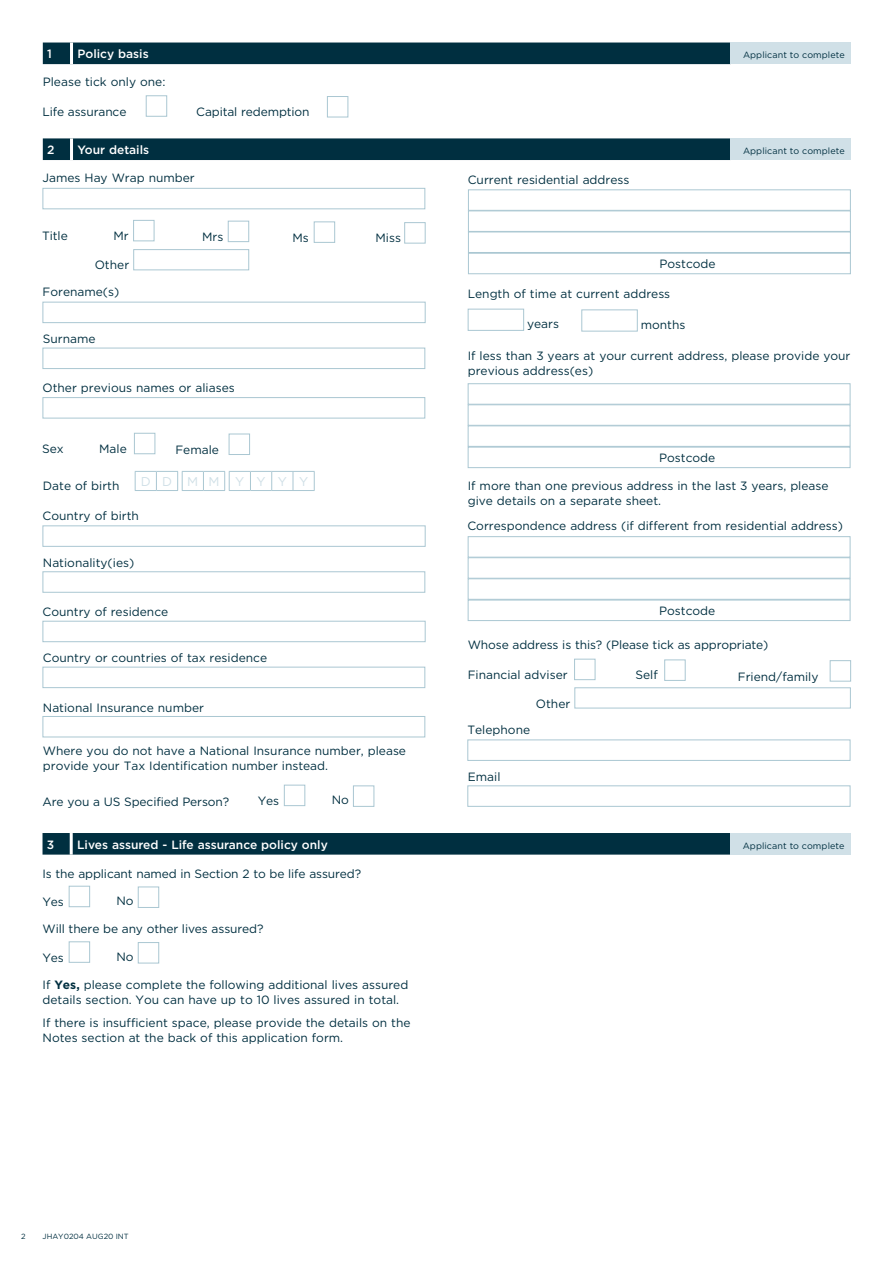
<style>
.page{position:relative;width:893px;height:1263px;background:#fff}
.page>*{position:absolute;margin:0;border:0;box-sizing:border-box;transform-origin:0 0}
.t1{font:12.75px "Gotham";letter-spacing:.95em;color:#d0e0e7}
.t2{font:12px/15px "Gotham";color:#002f40}
.t3{font:500 12px "Gotham";color:#fff}
.t4{font:9px "Gotham";letter-spacing:.01em;color:#002f40}
.t5{font:7.5px "Gotham";color:#002f40}
.s1{font-weight:700}
</style>
<div class="page">
<div style="left:43px;top:43px;width:688px;height:21px;background:#002f40"></div>
<div style="left:731px;top:43px;width:120px;height:21px;background:#d0e0e7"></div>
<hr style="left:70px;top:43px;width:3px;height:21px;background:#fff">
<div style="left:43px;top:188px;width:382px;height:21px;background:#fff;border:1px solid #aac7d2"></div>
<div style="left:146px;top:95px;width:21px;height:22px;background:#fff;border:1px solid #aac7d2"></div>
<div style="left:327px;top:96px;width:21px;height:21px;background:#fff;border:1px solid #aac7d2"></div>
<div style="left:43px;top:138px;width:688px;height:22px;background:#002f40"></div>
<div style="left:731px;top:138px;width:120px;height:22px;background:#d0e0e7"></div>
<hr style="left:70px;top:138px;width:3px;height:22px;background:#fff">
<div style="left:43px;top:302px;width:383px;height:21px;background:#fff;border:1px solid #aac7d2"></div>
<div style="left:133px;top:220px;width:21px;height:21px;background:#fff;border:1px solid #aac7d2"></div>
<div style="left:228px;top:221px;width:21px;height:21px;background:#fff;border:1px solid #aac7d2"></div>
<div style="left:314px;top:221px;width:21px;height:22px;background:#fff;border:1px solid #aac7d2"></div>
<div style="left:404px;top:222px;width:22px;height:21px;background:#fff;border:1px solid #aac7d2"></div>
<div style="left:133px;top:249px;width:116px;height:21px;background:#fff;border:1px solid #aac7d2"></div>
<div style="left:468px;top:189px;width:383px;height:22px;background:#fff;border:1px solid #aac7d2"></div>
<div style="left:468px;top:211px;width:383px;height:21px;background:#fff;border:1px solid #aac7d2"></div>
<div style="left:468px;top:232px;width:383px;height:21px;background:#fff;border:1px solid #aac7d2"></div>
<div style="left:468px;top:253px;width:383px;height:21px;background:#fff;border:1px solid #aac7d2"></div>
<div style="left:43px;top:348px;width:382px;height:21px;background:#fff;border:1px solid #aac7d2"></div>
<svg style="left:135px;top:471px;width:180px;height:20px"></svg>
<div style="left:43px;top:397px;width:382px;height:21px;background:#fff;border:1px solid #aac7d2"></div>
<div style="left:134px;top:433px;width:21px;height:21px;background:#fff;border:1px solid #aac7d2"></div>
<div style="left:229px;top:434px;width:21px;height:21px;background:#fff;border:1px solid #aac7d2"></div>
<div style="left:43px;top:525px;width:383px;height:22px;background:#fff;border:1px solid #aac7d2"></div>
<div style="left:43px;top:571px;width:382px;height:22px;background:#fff;border:1px solid #aac7d2"></div>
<div style="left:43px;top:621px;width:383px;height:21px;background:#fff;border:1px solid #aac7d2"></div>
<div style="left:43px;top:667px;width:382px;height:21px;background:#fff;border:1px solid #aac7d2"></div>
<div style="left:43px;top:716px;width:382px;height:21px;background:#fff;border:1px solid #aac7d2"></div>
<div style="left:284px;top:785px;width:21px;height:21px;background:#fff;border:1px solid #aac7d2"></div>
<div style="left:353px;top:785px;width:21px;height:22px;background:#fff;border:1px solid #aac7d2"></div>
<div style="left:468px;top:309px;width:56px;height:22px;background:#fff;border:1px solid #aac7d2"></div>
<div style="left:581px;top:309px;width:57px;height:22px;background:#fff;border:1px solid #aac7d2"></div>
<div style="left:468px;top:383px;width:382px;height:22px;background:#fff;border:1px solid #aac7d2"></div>
<div style="left:468px;top:404px;width:382px;height:22px;background:#fff;border:1px solid #aac7d2"></div>
<div style="left:468px;top:425px;width:382px;height:22px;background:#fff;border:1px solid #aac7d2"></div>
<div style="left:468px;top:447px;width:382px;height:21px;background:#fff;border:1px solid #aac7d2"></div>
<div style="left:468px;top:536px;width:382px;height:21px;background:#fff;border:1px solid #aac7d2"></div>
<div style="left:468px;top:557px;width:382px;height:22px;background:#fff;border:1px solid #aac7d2"></div>
<div style="left:468px;top:578px;width:382px;height:22px;background:#fff;border:1px solid #aac7d2"></div>
<div style="left:468px;top:600px;width:382px;height:21px;background:#fff;border:1px solid #aac7d2"></div>
<div style="left:574px;top:659px;width:21px;height:21px;background:#fff;border:1px solid #aac7d2"></div>
<div style="left:574px;top:687px;width:277px;height:21px;background:#fff;border:1px solid #aac7d2"></div>
<div style="left:664px;top:659px;width:22px;height:22px;background:#fff;border:1px solid #aac7d2"></div>
<div style="left:830px;top:660px;width:21px;height:21px;background:#fff;border:1px solid #aac7d2"></div>
<div style="left:467px;top:739px;width:383px;height:22px;background:#fff;border:1px solid #aac7d2"></div>
<div style="left:467px;top:785px;width:383px;height:22px;background:#fff;border:1px solid #aac7d2"></div>
<div style="left:43px;top:833px;width:687px;height:22px;background:#002f40"></div>
<div style="left:730px;top:833px;width:120px;height:22px;background:#d0e0e7"></div>
<hr style="left:70px;top:833px;width:3px;height:22px;background:#fff">
<div style="left:69px;top:886px;width:21px;height:21px;background:#fff;border:1px solid #aac7d2"></div>
<div style="left:138px;top:886px;width:21px;height:22px;background:#fff;border:1px solid #aac7d2"></div>
<div style="left:69px;top:941px;width:21px;height:22px;background:#fff;border:1px solid #aac7d2"></div>
<div style="left:138px;top:942px;width:21px;height:21px;background:#fff;border:1px solid #aac7d2"></div>
<p class="t3" style="left:47px;top:46px;width:6px">1</p>
<p class="t3" style="left:78px;top:46px;width:73px">Policy basis</p>
<p class="t4" style="left:743px;top:49px;width:103px">Applicant to complete</p>
<p class="t2" style="left:43px;top:74px;width:124px">Please tick only one:</p>
<p class="t2" style="left:43px;top:104px;width:85px">Life assurance</p>
<p class="t2" style="left:196px;top:104px;width:115px">Capital redemption</p>
<p class="t3" style="left:47px;top:142px;width:9px">2</p>
<p class="t3" style="left:78px;top:142px;width:73px">Your details</p>
<p class="t4" style="left:743px;top:145px;width:103px">Applicant to complete</p>
<p class="t2" style="left:43px;top:170px;width:154px">James Hay Wrap number</p>
<p class="t2" style="left:42px;top:228px;width:27px">Title</p>
<p class="t2" style="left:113px;top:228px;width:17px">Mr</p>
<p class="t2" style="left:202px;top:229px;width:23px">Mrs</p>
<p class="t2" style="left:292px;top:230px;width:18px">Ms</p>
<p class="t2" style="left:375px;top:230px;width:27px">Miss</p>
<p class="t2" style="left:95px;top:257px;width:36px">Other</p>
<p class="t2" style="left:43px;top:284px;width:78px">Forename(s)</p>
<p class="t2" style="left:43px;top:331px;width:54px">Surname</p>
<p class="t2" style="left:43px;top:380px;width:194px">Other previous names or aliases</p>
<p class="t2" style="left:42px;top:441px;width:23px">Sex</p>
<p class="t2" style="left:99px;top:441px;width:29px">Male</p>
<p class="t2" style="left:175px;top:442px;width:45px">Female</p>
<p class="t2" style="left:43px;top:478px;width:78px">Date of birth</p>
<p class="t1" style="left:141px;top:473px;width:169px">DD MM YYYY</p>
<p class="t2" style="left:43px;top:508px;width:98px">Country of birth</p>
<p class="t2" style="left:43px;top:555px;width:93px">Nationality(ies)</p>
<p class="t2" style="left:43px;top:603px;width:127px">Country of residence</p>
<p class="t2" style="left:43px;top:650px;width:226px">Country or countries of tax residence</p>
<p class="t2" style="left:43px;top:700px;width:163px">National Insurance number</p>
<p class="t2" style="left:43px;top:743px;width:365px">Where you do not have a National Insurance number, please provide your Tax Identification number instead.</p>
<p class="t2" style="left:43px;top:794px;width:188px">Are you a US Specified Person?</p>
<p class="t2" style="left:258px;top:793px;width:23px">Yes</p>
<p class="t2" style="left:332px;top:792px;width:19px">No</p>
<p class="t2" style="left:468px;top:172px;width:163px">Current residential address</p>
<p class="t2" style="left:659px;top:256px;width:58px">Postcode</p>
<p class="t2" style="left:468px;top:286px;width:204px">Length of time at current address</p>
<p class="t2" style="left:527px;top:316px;width:33px">years</p>
<p class="t2" style="left:641px;top:317px;width:46px">months</p>
<p class="t2" style="left:468px;top:348px;width:384px">If less than 3 years at your current address, please provide your previous address(es)</p>
<p class="t2" style="left:659px;top:450px;width:58px">Postcode</p>
<p class="t2" style="left:468px;top:478px;width:362px">If more than one previous address in the last 3 years, please give details on a separate sheet.</p>
<p class="t2" style="left:467px;top:518px;width:377px">Correspondence address (if different from residential address)</p>
<p class="t2" style="left:659px;top:602px;width:58px">Postcode</p>
<p class="t2" style="left:468px;top:637px;width:302px">Whose address is this? (Please tick as appropriate)</p>
<p class="t2" style="left:635px;top:667px;width:24px">Self</p>
<p class="t2" style="left:738px;top:668px;width:82px">Friend/family</p>
<p class="t2" style="left:468px;top:667px;width:101px">Financial adviser</p>
<p class="t2" style="left:536px;top:696px;width:36px">Other</p>
<p class="t2" style="left:467px;top:722px;width:64px">Telephone</p>
<p class="t2" style="left:468px;top:769px;width:34px">Email</p>
<p class="t3" style="left:47px;top:836px;width:9px">3</p>
<p class="t3" style="left:77px;top:836px;width:252px">Lives assured - Life assurance policy only</p>
<p class="t4" style="left:743px;top:840px;width:103px">Applicant to complete</p>
<p class="t2" style="left:43px;top:866px;width:320px">Is the applicant named in Section 2 to be life assured?</p>
<p class="t2" style="left:43px;top:894px;width:23px">Yes</p>
<p class="t2" style="left:117px;top:893px;width:19px">No</p>
<p class="t2" style="left:43px;top:921px;width:222px">Will there be any other lives assured?</p>
<p class="t2" style="left:43px;top:950px;width:23px">Yes</p>
<p class="t2" style="left:117px;top:949px;width:19px">No</p>
<p class="t2" style="left:43px;top:977px;width:367px">If <span class="s1">Yes,</span> please complete the following additional lives assured details section. You can have up to 10 lives assured in total.</p>
<p class="t2" style="left:43px;top:1015px;width:370px">If there is insufficient space, please provide the details on the<br>Notes section at the back of this application form.</p>
<p class="t5" style="left:21px;top:1232px;width:6px">2</p>
<p class="t5" style="left:43px;top:1232px;width:88px">JHAY0204 AUG20 INT</p>
</div>
